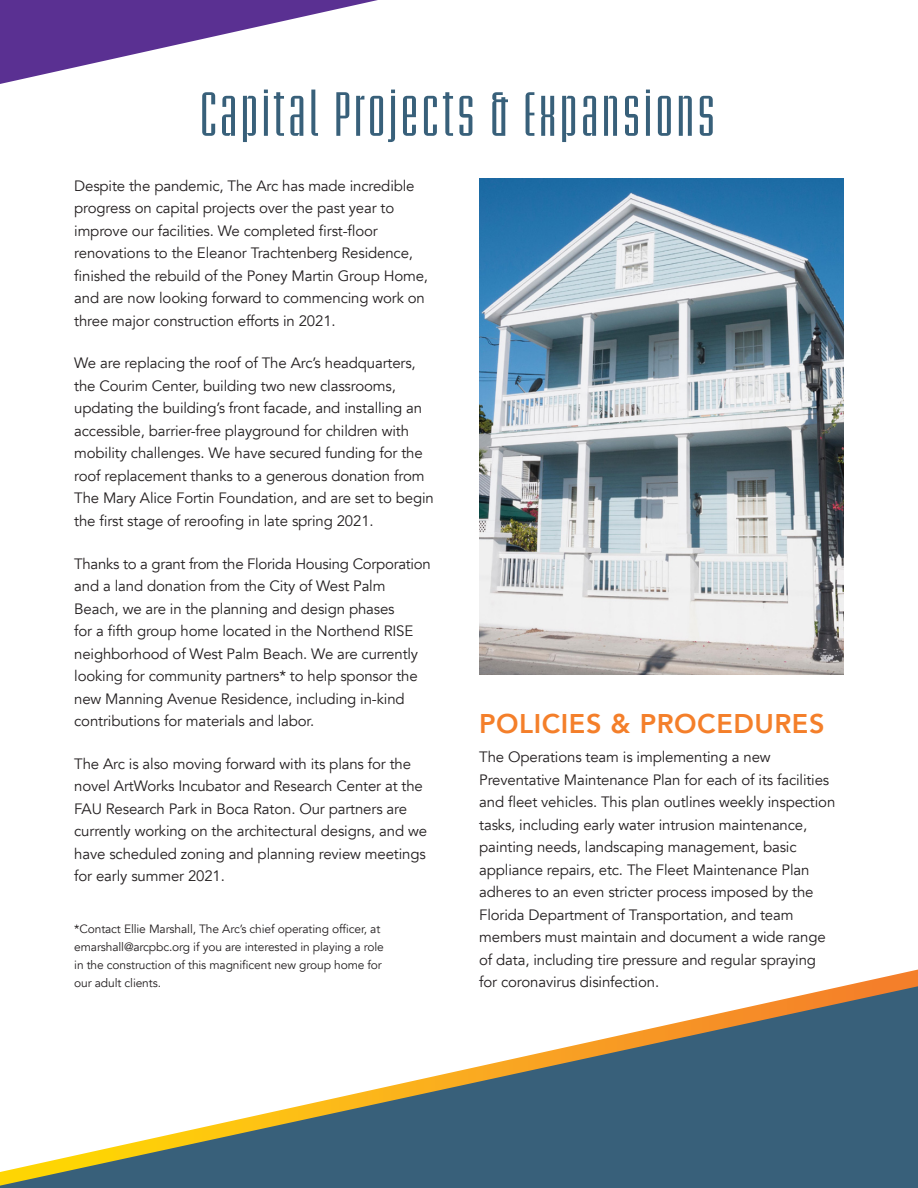
<style>
.page{position:relative;width:918px;height:1188px;background:#fff}
.page>*{position:absolute;margin:0;border:0;box-sizing:border-box;transform-origin:0 0}
.t1{font:600 condensed 52.5px "Briem Akademi Std";letter-spacing:.065em;color:#38607a}
.t2{font:800 27px "Avenir";letter-spacing:.02em;color:#f47f2a}
.t3{font:15px/22.5px "Avenir";letter-spacing:-.01em;color:#231f20}
.t4{font:12px/18px "Avenir";letter-spacing:-.01em;color:#231f20}
</style>
<div class="page">
<svg style="left:0;top:986px;width:918px;height:202px;fill:#38607a"></svg>
<svg style="left:0;top:0;width:378px;height:84px"></svg>
<img style="left:479px;top:179px;width:365px;height:496px">
<p class="t1" style="left:200px;top:86px;width:517px">Capital Projects &amp; Expansions</p>
<p class="t3" style="left:74px;top:174px;width:355px">Despite the pandemic, The Arc has made incredible progress on capital projects over the past year to improve our facilities. We completed first-floor renovations to the Eleanor Trachtenberg Residence, finished the rebuild of the Poney Martin Group Home, and are now looking forward to commencing work on three major construction efforts in 2021.</p>
<p class="t3" style="left:74px;top:352px;width:361px">We are replacing the roof of The Arc’s headquarters, the Courim Center, building two new classrooms, updating the building’s front facade, and installing an accessible, barrier-free playground for children with mobility challenges. We have secured funding for the roof replacement thanks to a generous donation from The Mary Alice Fortin Foundation, and are set to begin the first stage of reroofing in late spring 2021.</p>
<p class="t3" style="left:74px;top:552px;width:358px">Thanks to a grant from the Florida Housing Corporation and a land donation from the City of West Palm Beach, we are in the planning and design phases<br>for a fifth group home located in the Northend RISE neighborhood of West Palm Beach. We are currently looking for community partners* to help sponsor the new Manning Avenue Residence, including in-kind contributions for materials and labor.</p>
<p class="t3" style="left:74px;top:753px;width:354px">The Arc is also moving forward with its plans for the novel ArtWorks Incubator and Research Center at the FAU Research Park in Boca Raton. Our partners are currently working on the architectural designs, and we have scheduled zoning and planning review meetings for early summer 2021.</p>
<p class="t4" style="left:74px;top:920px;width:311px">*Contact Ellie Marshall, The Arc’s chief operating officer, at emarshall@arcpbc.org if you are interested in playing a role in the construction of this magnificent new group home for our adult clients.</p>
<p class="t2" style="left:479px;top:702px;width:347px">POLICIES &amp; PROCEDURES</p>
<p class="t3" style="left:479px;top:746px;width:358px">The Operations team is implementing a new Preventative Maintenance Plan for each of its facilities and fleet vehicles. This plan outlines weekly inspection tasks, including early water intrusion maintenance, painting needs, landscaping management, basic appliance repairs, etc. The Fleet Maintenance Plan adheres to an even stricter process imposed by the Florida Department of Transportation, and team members must maintain and document a wide range of data, including tire pressure and regular spraying for coronavirus disinfection.</p>
</div>
